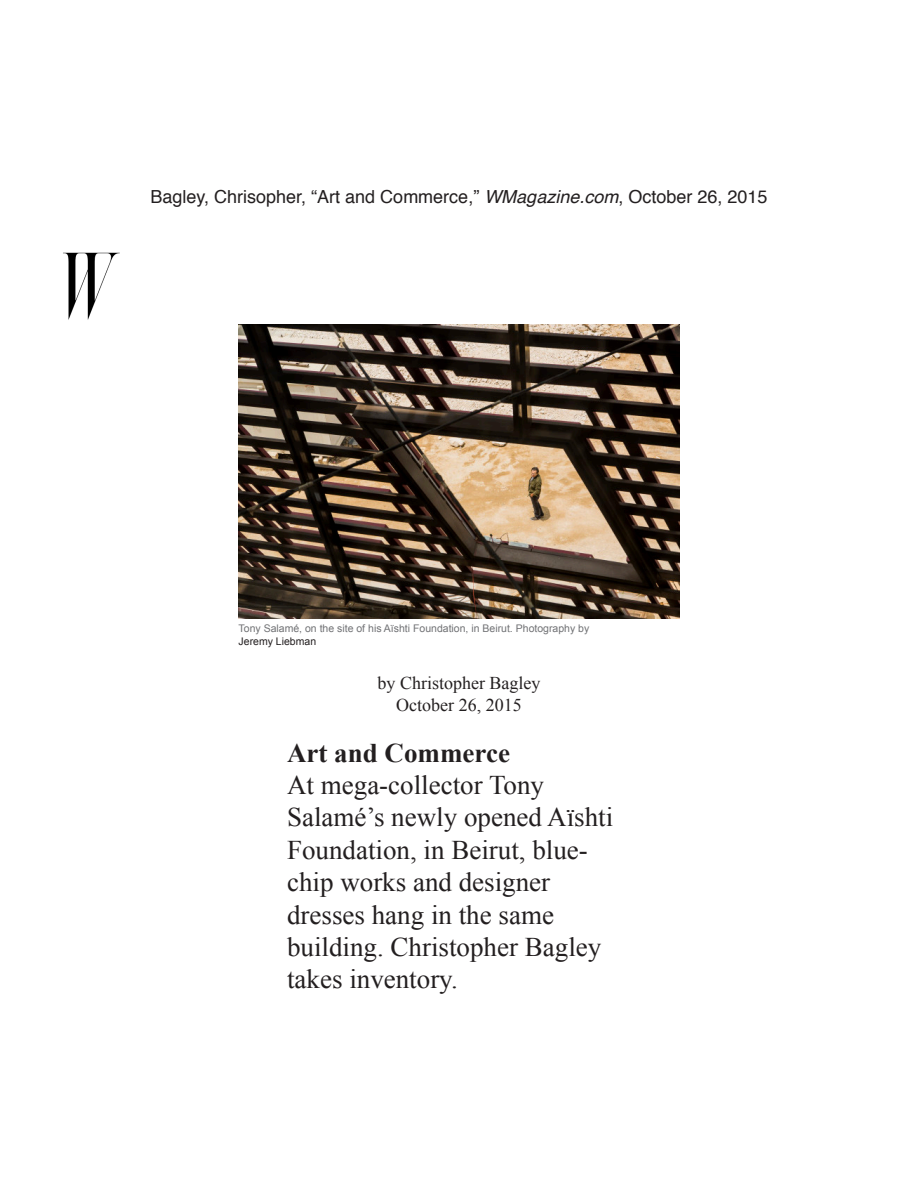
<style>
.page{position:relative;width:918px;height:1188px;background:#fff}
.page>*{position:absolute;margin:0;border:0;box-sizing:border-box;transform-origin:0 0}
.t1{font:27px/32.4px "Times New Roman";color:#231f20}
.t2{font:700 27px "Times New Roman";color:#231f20}
.t3{font:18px "Helvetica";color:#231f20}
.t4{font:18px "Times New Roman";color:#231f20}
.t5{font:10.5px "Arial";color:#717275}
.t6{font:10.5px "Arial";color:#231f20}
.s1{font-style:italic}
</style>
<div class="page">
<img style="left:63px;top:252px;width:57px;height:68px">
<img style="left:239px;top:325px;width:440px;height:294px">
<p class="t3" style="left:151px;top:182px;width:618px">Bagley, Chrisopher, “Art and Commerce,” <span class="s1">WMagazine.com</span>, October 26, 2015</p>
<p class="t5" style="left:239px;top:622px;width:352px">Tony Salamé, on the site of his Aïshti Foundation, in Beirut. Photography by</p>
<p class="t6" style="left:239px;top:634px;width:79px">Jeremy Liebman</p>
<p class="t4" style="left:378px;top:671px;width:164px">by Christopher Bagley</p>
<p class="t4" style="left:396px;top:693px;width:127px">October 26, 2015</p>
<p class="t2" style="left:287px;top:734px;width:224px">Art and Commerce</p>
<p class="t1" style="left:287px;top:768px;width:328px">At mega-collector Tony<br>Salamé’s newly opened Aïshti<br>Foundation, in Beirut, blue&shy;chip works and designer dresses hang in the same building. Christopher Bagley takes inventory.</p>
</div>
